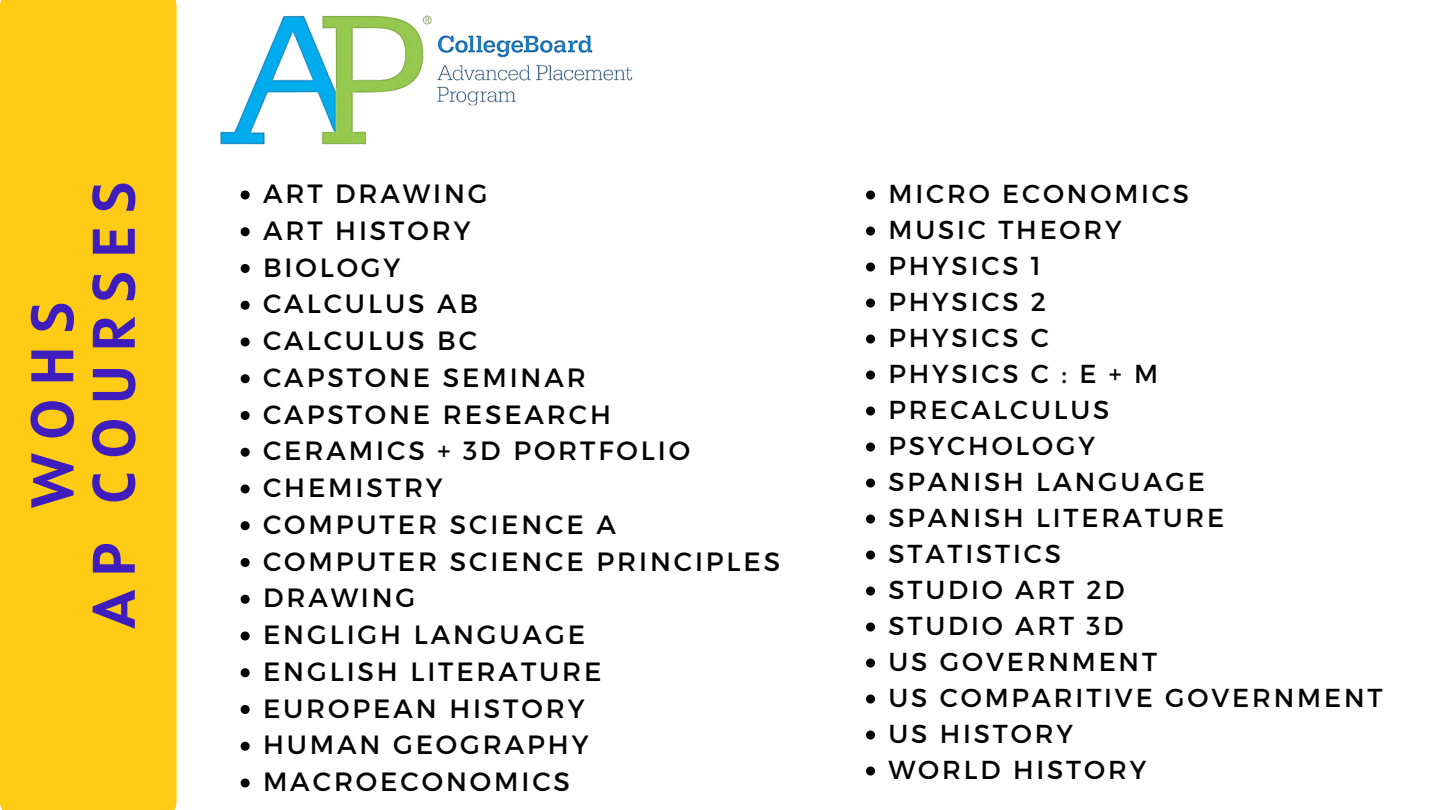
<style>
.page{position:relative;width:1440px;height:810px;background:#fff}
.page>*{position:absolute;margin:0;border:0;box-sizing:border-box;transform-origin:0 0}
.t1{font:700 60px/61.5px "Squad";letter-spacing:.215em;color:#3e1dbc;text-align:center}
.t2{font:26.4px "Montserrat";letter-spacing:.11em;color:#010101}
.t3{font:26px "Montserrat";letter-spacing:.11em;color:#010101}
</style>
<div class="page">
<div style="left:0;top:0;width:177px;height:810px;background:#ffcb15"></div>
<svg style="left:241px;top:190px;width:9px;height:9px"></svg>
<svg style="left:241px;top:227px;width:9px;height:9px"></svg>
<svg style="left:241px;top:264px;width:9px;height:9px"></svg>
<svg style="left:241px;top:301px;width:9px;height:9px"></svg>
<svg style="left:241px;top:337px;width:9px;height:9px"></svg>
<svg style="left:241px;top:374px;width:9px;height:9px"></svg>
<svg style="left:241px;top:411px;width:9px;height:9px"></svg>
<svg style="left:241px;top:448px;width:9px;height:9px"></svg>
<svg style="left:241px;top:484px;width:9px;height:9px"></svg>
<svg style="left:241px;top:521px;width:9px;height:9px"></svg>
<svg style="left:241px;top:558px;width:9px;height:9px"></svg>
<svg style="left:241px;top:595px;width:9px;height:9px"></svg>
<svg style="left:241px;top:631px;width:9px;height:9px"></svg>
<svg style="left:241px;top:668px;width:9px;height:9px"></svg>
<svg style="left:241px;top:705px;width:9px;height:9px"></svg>
<svg style="left:241px;top:742px;width:9px;height:9px"></svg>
<svg style="left:241px;top:778px;width:9px;height:9px"></svg>
<svg style="left:866px;top:191px;width:9px;height:9px"></svg>
<svg style="left:866px;top:227px;width:9px;height:9px"></svg>
<svg style="left:866px;top:263px;width:9px;height:9px"></svg>
<svg style="left:866px;top:299px;width:9px;height:9px"></svg>
<svg style="left:866px;top:335px;width:9px;height:9px"></svg>
<svg style="left:866px;top:371px;width:9px;height:9px"></svg>
<svg style="left:866px;top:407px;width:9px;height:9px"></svg>
<svg style="left:866px;top:443px;width:9px;height:9px"></svg>
<svg style="left:866px;top:479px;width:9px;height:9px"></svg>
<svg style="left:866px;top:515px;width:9px;height:9px"></svg>
<svg style="left:866px;top:551px;width:9px;height:9px"></svg>
<svg style="left:866px;top:587px;width:9px;height:9px"></svg>
<svg style="left:866px;top:623px;width:9px;height:9px"></svg>
<svg style="left:866px;top:659px;width:9px;height:9px"></svg>
<svg style="left:866px;top:695px;width:9px;height:9px"></svg>
<svg style="left:866px;top:731px;width:9px;height:9px"></svg>
<svg style="left:866px;top:767px;width:9px;height:9px"></svg>
<img style="left:220px;top:15px;width:413px;height:130px">
<h1 class="t1" style="left:26px;top:629px;width:449px;rotate:-90deg">WOHS<br>AP COURSES</h1>
<p class="t2" style="left:263px;top:177px;width:226px">ART DRAWING</p>
<p class="t2" style="left:263px;top:213px;width:209px">ART HISTORY</p>
<p class="t2" style="left:263px;top:250px;width:139px">BIOLOGY</p>
<p class="t2" style="left:263px;top:287px;width:217px">CALCULUS AB</p>
<p class="t2" style="left:263px;top:324px;width:216px">CALCULUS BC</p>
<p class="t2" style="left:263px;top:360px;width:324px">CAPSTONE SEMINAR</p>
<p class="t2" style="left:263px;top:397px;width:350px">CAPSTONE RESEARCH</p>
<p class="t2" style="left:263px;top:434px;width:429px">CERAMICS + 3D PORTFOLIO</p>
<p class="t2" style="left:263px;top:471px;width:181px">CHEMISTRY</p>
<p class="t2" style="left:263px;top:507px;width:354px">COMPUTER SCIENCE A</p>
<p class="t2" style="left:263px;top:544px;width:519px">COMPUTER SCIENCE PRINCIPLES</p>
<p class="t2" style="left:263px;top:581px;width:154px">DRAWING</p>
<p class="t2" style="left:263px;top:618px;width:324px">ENGLIGH LANGUAGE</p>
<p class="t2" style="left:263px;top:654px;width:340px">ENGLISH LITERATURE</p>
<p class="t2" style="left:263px;top:691px;width:323px">EUROPEAN HISTORY</p>
<p class="t2" style="left:263px;top:728px;width:327px">HUMAN GEOGRAPHY</p>
<p class="t2" style="left:263px;top:765px;width:309px">MACROECONOMICS</p>
<p class="t3" style="left:888px;top:177px;width:302px">MICRO ECONOMICS</p>
<p class="t3" style="left:888px;top:213px;width:235px">MUSIC THEORY</p>
<p class="t3" style="left:888px;top:249px;width:154px">PHYSICS 1</p>
<p class="t3" style="left:888px;top:285px;width:159px">PHYSICS 2</p>
<p class="t3" style="left:888px;top:321px;width:162px">PHYSICS C</p>
<p class="t3" style="left:888px;top:357px;width:271px">PHYSICS C : E + M</p>
<p class="t3" style="left:888px;top:393px;width:222px">PRECALCULUS</p>
<p class="t3" style="left:888px;top:429px;width:208px">PSYCHOLOGY</p>
<p class="t3" style="left:888px;top:465px;width:318px">SPANISH LANGUAGE</p>
<p class="t3" style="left:888px;top:501px;width:337px">SPANISH LITERATURE</p>
<p class="t3" style="left:888px;top:537px;width:174px">STATISTICS</p>
<p class="t3" style="left:888px;top:573px;width:238px">STUDIO ART 2D</p>
<p class="t3" style="left:888px;top:609px;width:237px">STUDIO ART 3D</p>
<p class="t3" style="left:888px;top:645px;width:270px">US GOVERNMENT</p>
<p class="t3" style="left:888px;top:681px;width:496px">US COMPARITIVE GOVERNMENT</p>
<p class="t3" style="left:888px;top:717px;width:186px">US HISTORY</p>
<p class="t3" style="left:888px;top:753px;width:259px">WORLD HISTORY</p>
</div>
